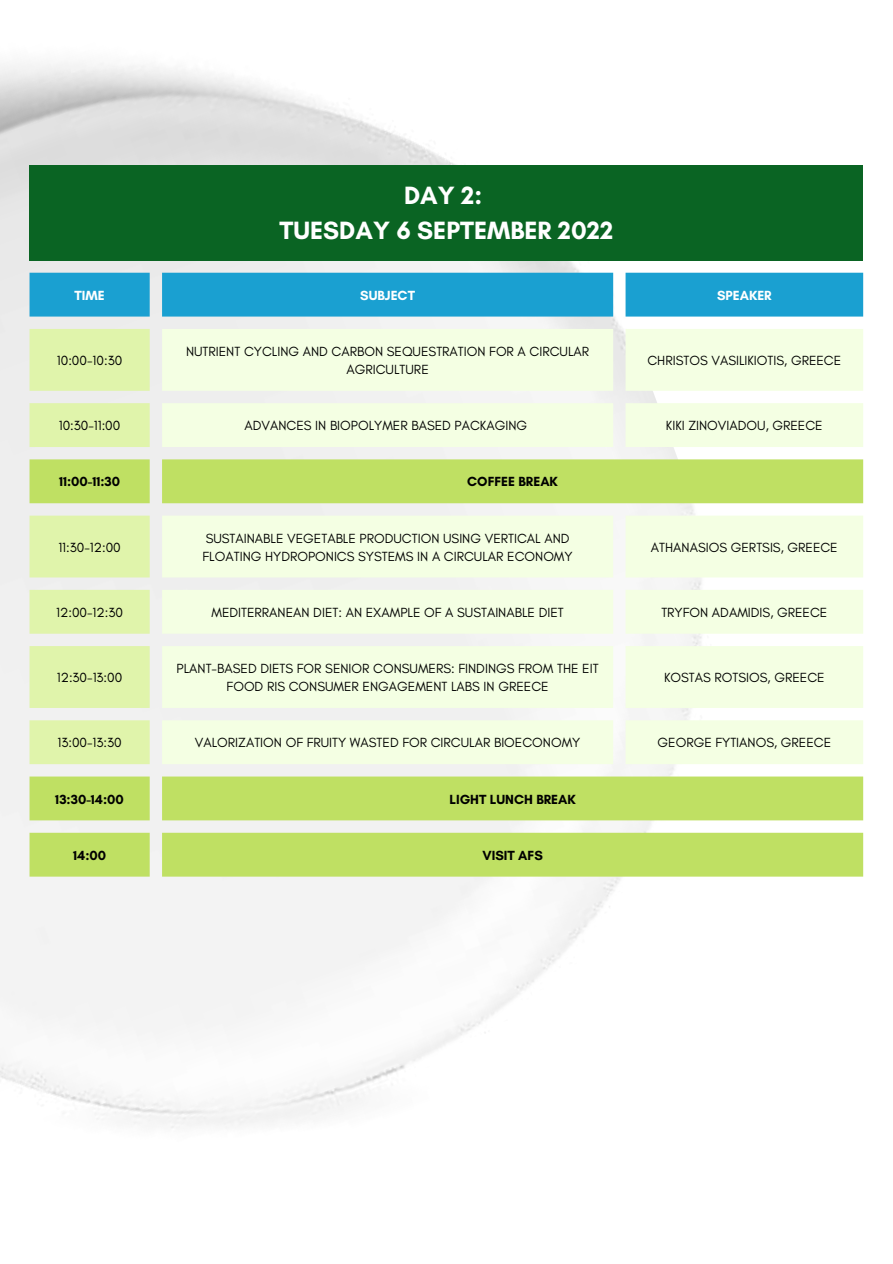
<style>
.page{position:relative;width:893px;height:1264px;background:#fff}
.page>*{position:absolute;margin:0;border:0;box-sizing:border-box;transform-origin:0 0}
.t1{font:700 25.5px/34.8px "Glacial Indifference";color:#fff;text-align:center}
.t2{font:13.5px/18px "Glacial Indifference";color:#000;text-align:center}
.t3{font:700 13.5px "Glacial Indifference";color:#000}
.t4{font:700 13.5px "Glacial Indifference";color:#fff}
</style>
<div class="page">
<img style="left:0;top:63px;width:863px;height:1065px">
<div style="left:30px;top:165px;width:833px;height:95px;background:#0a6423"></div>
<div style="left:30px;top:273px;width:833px;height:43px;background:#1aa0d1"></div>
<svg style="left:30px;top:329px;width:120px;height:130px;background:#e2f2b7"></svg>
<svg style="left:162px;top:329px;width:701px;height:130px;fill:#f4ffe3"></svg>
<svg style="left:30px;top:459px;width:833px;height:417px"></svg>
<h1 class="t1" style="left:279px;top:178px;width:335px">DAY 2:<br>TUESDAY 6 SEPTEMBER 2022</h1>
<p class="t4" style="left:74px;top:287px;width:32px">TIME</p>
<p class="t4" style="left:360px;top:287px;width:56px">SUBJECT</p>
<p class="t4" style="left:717px;top:287px;width:56px">SPEAKER</p>
<p class="t2" style="left:57px;top:351px;width:67px">10:00-10:30</p>
<p class="t2" style="left:186px;top:342px;width:404px">NUTRIENT CYCLING AND CARBON SEQUESTRATION FOR A CIRCULAR<br>AGRICULTURE</p>
<p class="t2" style="left:647px;top:351px;width:195px">CHRISTOS VASILIKIOTIS, GREECE</p>
<p class="t2" style="left:59px;top:416px;width:63px">10:30-11:00</p>
<p class="t2" style="left:244px;top:416px;width:284px">ADVANCES IN BIOPOLYMER BASED PACKAGING</p>
<p class="t2" style="left:666px;top:416px;width:158px">KIKI ZINOVIADOU, GREECE</p>
<p class="t3" style="left:59px;top:473px;width:63px">11:00-11:30</p>
<p class="t3" style="left:467px;top:473px;width:92px">COFFEE BREAK</p>
<p class="t2" style="left:58px;top:538px;width:64px">11:30-12:00</p>
<p class="t2" style="left:202px;top:529px;width:371px;text-align:left">SUSTAINABLE VEGETABLE PRODUCTION USING VERTICAL AND<br>FLOATING HYDROPONICS SYSTEMS IN A CIRCULAR ECONOMY</p>
<p class="t2" style="left:651px;top:538px;width:188px">ATHANASIOS GERTSIS, GREECE</p>
<p class="t2" style="left:56px;top:603px;width:68px">12:00-12:30</p>
<p class="t2" style="left:211px;top:603px;width:354px">MEDITERRANEAN DIET: AN EXAMPLE OF A SUSTAINABLE DIET</p>
<p class="t2" style="left:661px;top:603px;width:167px">TRYFON ADAMIDIS, GREECE</p>
<p class="t2" style="left:57px;top:668px;width:67px">12:30-13:00</p>
<p class="t2" style="left:176px;top:659px;width:423px">PLANT-BASED DIETS FOR SENIOR CONSUMERS: FINDINGS FROM THE EIT<br>FOOD RIS CONSUMER ENGAGEMENT LABS IN GREECE</p>
<p class="t2" style="left:664px;top:668px;width:162px">KOSTAS ROTSIOS, GREECE</p>
<p class="t2" style="left:57px;top:733px;width:66px">13:00-13:30</p>
<p class="t2" style="left:195px;top:733px;width:387px">VALORIZATION OF FRUITY WASTED FOR CIRCULAR BIOECONOMY</p>
<p class="t2" style="left:657px;top:733px;width:175px">GEORGE FYTIANOS, GREECE</p>
<p class="t3" style="left:55px;top:790px;width:70px">13:30-14:00</p>
<p class="t3" style="left:449px;top:790px;width:128px">LIGHT LUNCH BREAK</p>
<p class="t3" style="left:73px;top:847px;width:34px">14:00</p>
<p class="t3" style="left:482px;top:847px;width:62px">VISIT AFS</p>
</div>
